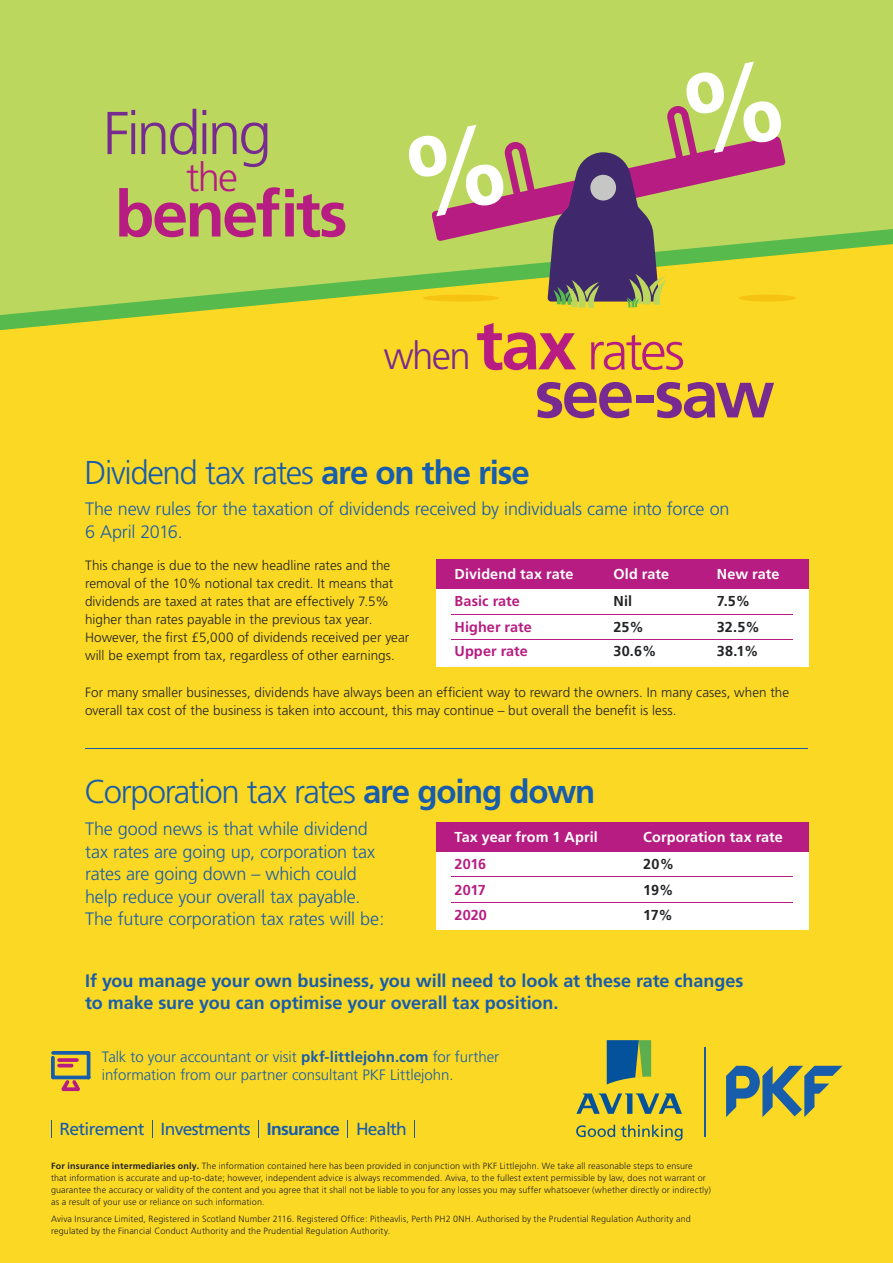
<style>
.page{position:relative;width:893px;height:1263px;background:#fbd823}
.page>*{position:absolute;margin:0;border:0;box-sizing:border-box;transform-origin:0 0}
.t1{font:700 67.2px "Frutiger";letter-spacing:-.04em;color:#772b90}
.t2{font:700 64.5px "Frutiger";letter-spacing:-.04em;color:#b61c81}
.t3{font:300 60.45px "Frutiger";letter-spacing:-.05em;color:#772b90}
.t4{font:300 52.95px "Frutiger";letter-spacing:-.055em;color:#b61c81}
.t5{font:300 39.9px "Frutiger";color:#b61c81}
.t6{font:300 38.4px "Frutiger";color:#772b90}
.t7{font:300 33px "Frutiger";letter-spacing:-.04em;color:#185dab}
.t8{font:300 18px/22.5px "Frutiger";letter-spacing:-.01em;color:#185dab}
.t9{font:700 18px/22.5px "Frutiger";letter-spacing:-.005em;color:#185dab}
.t10{font:17.55px "Frutiger";letter-spacing:-.04em;color:#185dab}
.t11{font:300 15px/18px "Frutiger";color:#185dab}
.t12{font:700 14.4px "Frutiger";letter-spacing:.005em;color:#fff}
.t13{font:700 14.4px "Frutiger";letter-spacing:.005em;color:#b61c81}
.t14{font:700 14.4px "Frutiger";letter-spacing:.005em;color:#212325}
.t15{font:300 13.5px/18px "Frutiger";color:#212325}
.t16{font:300 9px/12px "Frutiger";letter-spacing:.015em;color:#212325}
.s1{font-weight:700;font-size:70.2px}
.s2{font-weight:700}
</style>
<div class="page">
<div style="left:0;top:0;width:893px;height:229px;background:#bbd75e"></div>
<svg style="left:0;top:229px;width:893px;height:101px"></svg>
<svg style="left:430px;top:106px;width:356px;height:135px;background:#b9a766"></svg>
<svg style="left:407px;top:125px;width:98px;height:91px;background:#cfd391"></svg>
<svg style="left:685px;top:62px;width:98px;height:91px;background:#cecf92"></svg>
<div style="left:423px;top:295px;width:76px;height:7px;background:#f7c313;border-radius:50%"></div>
<div style="left:739px;top:295px;width:57px;height:7px;background:#f7c313;border-radius:50%"></div>
<svg style="left:548px;top:152px;width:118px;height:156px;background:#705a69"></svg>
<div style="left:436px;top:822px;width:372px;height:108px;background:#fff"></div>
<div style="left:436px;top:822px;width:372px;height:30px;background:#b61c81"></div>
<hr style="left:452px;top:876px;width:341px;height:1px;background:#b61c81">
<hr style="left:452px;top:902px;width:341px;height:1px;background:#b61c81">
<div style="left:436px;top:559px;width:372px;height:108px;background:#fff"></div>
<div style="left:436px;top:559px;width:372px;height:30px;background:#b61c81"></div>
<hr style="left:452px;top:614px;width:341px;height:1px;background:#b61c81">
<hr style="left:452px;top:639px;width:341px;height:1px;background:#b61c81">
<hr style="left:85px;top:748px;width:723px;height:1px;background:#185dab">
<svg style="left:51px;top:1051px;width:39px;height:40px"></svg>
<svg style="left:607px;top:1040px;width:44px;height:44px"></svg>
<svg style="left:576px;top:1093px;width:106px;height:21px"></svg>
<svg style="left:576px;top:1125px;width:39px;height:12px"></svg>
<svg style="left:621px;top:1125px;width:61px;height:15px"></svg>
<svg style="left:726px;top:1066px;width:117px;height:51px"></svg>
<hr style="left:704px;top:1048px;width:1px;height:89px;background:#185dab">
<svg style="left:51px;top:1120px;width:1px;height:18px"></svg>
<svg style="left:152px;top:1120px;width:1px;height:18px"></svg>
<svg style="left:258px;top:1120px;width:1px;height:18px"></svg>
<h3 class="t3" style="left:103px;top:99px;width:170px">Finding</h3>
<h3 class="t5" style="left:186px;top:154px;width:53px">the</h3>
<h2 class="t2" style="left:115px;top:176px;width:234px">benefits</h2>
<h3 class="t6" style="left:384px;top:334px;width:89px">when</h3>
<h3 class="t4" style="left:476px;top:321px;width:210px"><span class="s1">tax</span> rates</h3>
<h1 class="t1" style="left:535px;top:355px;width:242px">see-saw</h1>
<h3 class="t7" style="left:84px;top:454px;width:447px">Dividend tax rates <span class="s2">are on the rise</span></h3>
<h3 class="t8" style="left:85px;top:498px;width:646px">The new rules for the taxation of dividends received by individuals came into force on<br>6 April 2016.</h3>
<p class="t15" style="left:85px;top:557px;width:326px">This change is due to the new headline rates and the removal of the 10% notional tax credit. It means that dividends are taxed at rates that are effectively 7.5% higher than rates payable in the previous tax year.<br>However, the first £5,000 of dividends received per year will be exempt from tax, regardless of other earnings.</p>
<h3 class="t12" style="left:454px;top:566px;width:120px">Dividend tax rate</h3>
<h3 class="t12" style="left:614px;top:566px;width:57px">Old rate</h3>
<h3 class="t12" style="left:717px;top:566px;width:64px">New rate</h3>
<h3 class="t13" style="left:454px;top:593px;width:67px">Basic rate</h3>
<h3 class="t14" style="left:614px;top:593px;width:20px">Nil</h3>
<h3 class="t14" style="left:717px;top:593px;width:35px">7.5%</h3>
<h3 class="t13" style="left:454px;top:619px;width:79px">Higher rate</h3>
<h3 class="t14" style="left:614px;top:619px;width:32px">25%</h3>
<h3 class="t14" style="left:717px;top:619px;width:45px">32.5%</h3>
<h3 class="t13" style="left:454px;top:643px;width:75px">Upper rate</h3>
<h3 class="t14" style="left:614px;top:643px;width:44px">30.6%</h3>
<h3 class="t14" style="left:717px;top:643px;width:43px">38.1%</h3>
<h3 class="t15" style="left:85px;top:684px;width:706px">For many smaller businesses, dividends have always been an efficient way to reward the owners. In many cases, when the overall tax cost of the business is taken into account, this may continue – but overall the benefit is less.</h3>
<h3 class="t7" style="left:84px;top:773px;width:513px">Corporation tax rates <span class="s2">are going down</span></h3>
<h3 class="t8" style="left:85px;top:818px;width:301px">The good news is that while dividend tax rates are going up, corporation tax rates are going down – which could help reduce your overall tax payable.<br>The future corporation tax rates will be:</h3>
<h3 class="t12" style="left:454px;top:828px;width:145px">Tax year from 1 April</h3>
<h3 class="t12" style="left:643px;top:828px;width:141px">Corporation tax rate</h3>
<h3 class="t13" style="left:454px;top:881px;width:33px">2017</h3>
<h3 class="t14" style="left:643px;top:881px;width:32px">19%</h3>
<h3 class="t13" style="left:454px;top:907px;width:34px">2020</h3>
<h3 class="t14" style="left:643px;top:907px;width:31px">17%</h3>
<h3 class="t13" style="left:454px;top:856px;width:33px">2016</h3>
<h3 class="t14" style="left:643px;top:856px;width:32px">20%</h3>
<h3 class="t9" style="left:85px;top:969px;width:660px">If you manage your own business, you will need to look at these rate changes to make sure you can optimise your overall tax position.</h3>
<h3 class="t11" style="left:102px;top:1048px;width:399px">Talk to your accountant or visit <span class="s2">pkf-littlejohn.com</span> for further information from our partner consultant PKF Littlejohn.</h3>
<h3 class="t10" style="left:60px;top:1119px;width:349px">Retirement Investments <span class="s2">Insurance</span> Health</h3>
<p class="t16" style="left:51px;top:1160px;width:662px"><span class="s2">For insurance intermediaries only.</span> The information contained here has been provided in conjunction with PKF Littlejohn. We take all reasonable steps to ensure<br>that information is accurate and up-to-date; however, independent advice is always recommended. Aviva, to the fullest extent permissible by law, does not warrant or guarantee the accuracy or validity of the content and you agree that it shall not be liable to you for any losses you may suffer whatsoever (whether directly or indirectly) as a result of your use or reliance on such information.</p>
<p class="t16" style="left:51px;top:1212px;width:641px">Aviva Insurance Limited, Registered in Scotland Number 2116. Registered Office: Pitheavlis, Perth PH2 0NH. Authorised by the Prudential Regulation Authority and regulated by the Financial Conduct Authority and the Prudential Regulation Authority.</p>
</div>
